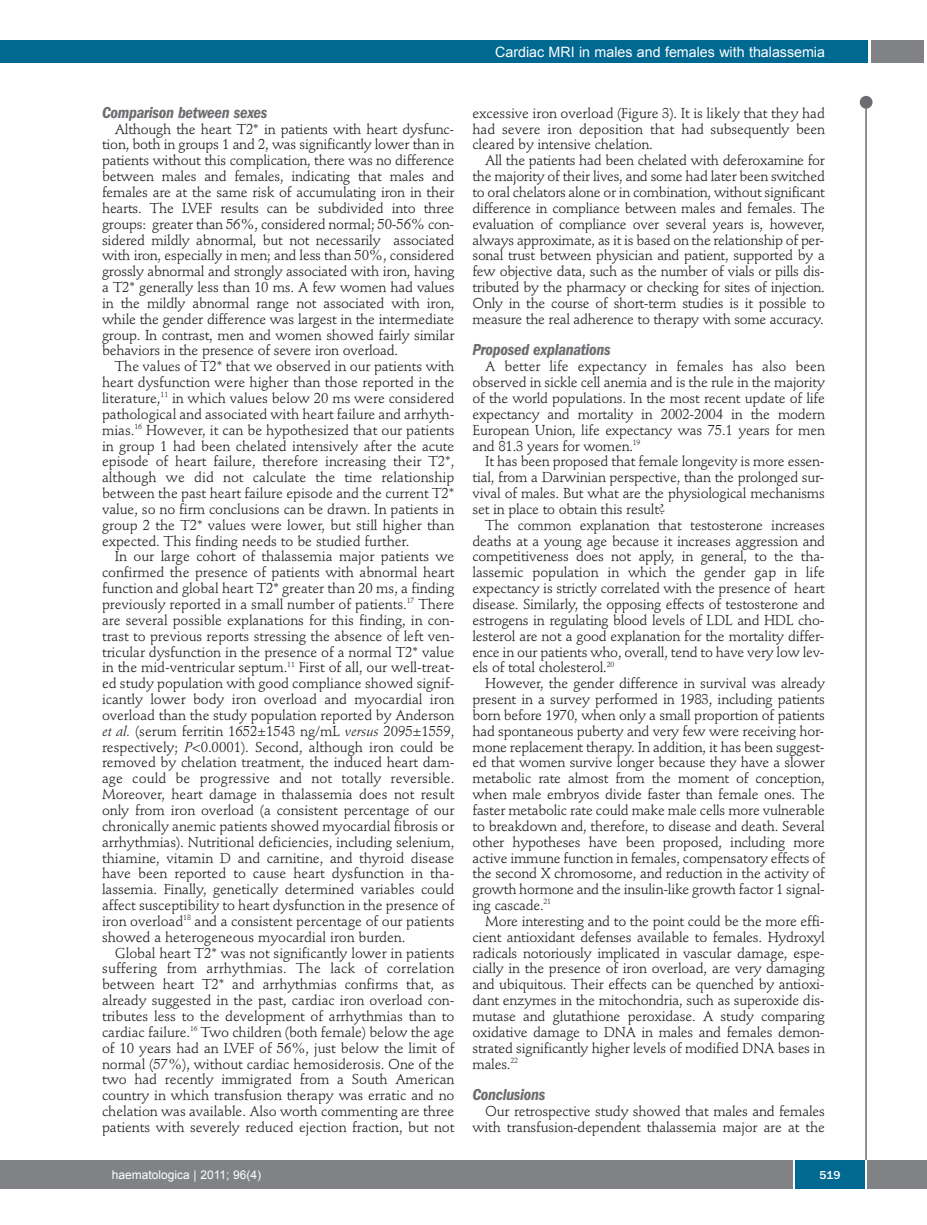
<style>
.page{position:relative;width:927px;height:1225px;background:#fff}
.page>*{position:absolute;margin:0;border:0;box-sizing:border-box;transform-origin:0 0}
.t1{font:italic 600 condensed 16.5px "Franklin Gothic";letter-spacing:-.015em;color:#6c6d70}
.t2{font:14.25px/15.9px "Stempel Schneidler";letter-spacing:-.015em;color:#231f20;text-align:justify}
.t3{font:14.25px "Arial";color:#fff}
.t4{font:12px "Arial";color:#fff}
.t5{font:500 12px "Franklin Gothic";color:#fff}
.s1{font-style:italic}
</style>
<div class="page">
<div style="left:860px;top:96px;width:12px;height:13px;background:#6c6d70;border-radius:50%"></div>
<hr style="left:865px;top:98px;width:2px;height:1062px;background:#6c6d70">
<div style="left:871px;top:40px;width:52px;height:22px;background:#808285"></div>
<div style="left:18px;top:40px;width:849px;height:22px;background:#006991"></div>
<div style="left:17px;top:1160px;width:910px;height:28px;background:#808285"></div>
<div style="left:795px;top:1160px;width:70px;height:28px;background:#006991"></div>
<hr style="left:793px;top:1160px;width:2px;height:28px;background:#fff">
<hr style="left:865px;top:1160px;width:2px;height:28px;background:#fff">
<div style="left:0;top:40px;width:19px;height:22px;background:#006991"></div>
<div style="left:0;top:1160px;width:18px;height:28px;background:#808285"></div>
<p class="t3" style="left:495px;top:44px;width:331px">Cardiac MRI in males and females with thalassemia</p>
<p class="t1" style="left:102px;top:106px;width:167px">Comparison between sexes</p>
<p class="t2" style="left:102px;top:122px;width:354px;text-indent:13px">Although the heart T2* in patients with heart dysfunc&shy;tion, both in groups 1 and 2, was significantly lower than in patients without this complication, there was no difference between males and females, indicating that males and females are at the same risk of accumulating iron in their hearts. The LVEF results can be subdivided into three groups: greater than 56%, considered normal; 50-56% con&shy;sidered mildly abnormal, but not necessarily associated with iron, especially in men; and less than 50%, considered grossly abnormal and strongly associated with iron, having a T2* generally less than 10 ms. A few women had values in the mildly abnormal range not associated with iron, while the gender difference was largest in the intermediate group. In contrast, men and women showed fairly similar behaviors in the presence of severe iron overload.</p>
<p class="t2" style="left:102px;top:360px;width:354px;text-indent:13px">The values of T2* that we observed in our patients with heart dysfunction were higher than those reported in the literature,<sup>11</sup> in which values below 20 ms were considered pathological and associated with heart failure and arrhyth&shy;mias.<sup>16</sup> However, it can be hypothesized that our patients in group 1 had been chelated intensively after the acute episode of heart failure, therefore increasing their T2*, although we did not calculate the time relationship between the past heart failure episode and the current T2* value, so no firm conclusions can be drawn. In patients in group 2 the T2* values were lower, but still higher than expected. This finding needs to be studied further.</p>
<p class="t2" style="left:102px;top:550px;width:354px;text-indent:13px">In our large cohort of thalassemia major patients we confirmed the presence of patients with abnormal heart function and global heart T2* greater than 20 ms, a finding previously reported in a small number of patients.<sup>17</sup> There are several possible explanations for this finding, in con&shy;trast to previous reports stressing the absence of left ven&shy;tricular dysfunction in the presence of a normal T2* value in the mid-ventricular septum.<sup>11</sup> First of all, our well-treat&shy;ed study population with good compliance showed signif&shy;icantly lower body iron overload and myocardial iron overload than the study population reported by Anderson <span class="s1">et al.</span> (serum ferritin 1652±1543 ng/mL <span class="s1">versus</span> 2095±1559, respectively; <span class="s1">P</span>&lt;0.0001). Second, although iron could be removed by chelation treatment, the induced heart dam&shy;age could be progressive and not totally reversible.<br>Moreover, heart damage in thalassemia does not result only from iron overload (a consistent percentage of our chronically anemic patients showed myocardial fibrosis or arrhythmias). Nutritional deficiencies, including selenium, thiamine, vitamin D and carnitine, and thyroid disease have been reported to cause heart dysfunction in tha&shy;lassemia. Finally, genetically determined variables could affect susceptibility to heart dysfunction in the presence of iron overload<sup>18</sup> and a consistent percentage of our patients showed a heterogeneous myocardial iron burden.</p>
<p class="t2" style="left:102px;top:946px;width:354px;text-indent:13px">Global heart T2* was not significantly lower in patients suffering from arrhythmias. The lack of correlation between heart T2* and arrhythmias confirms that, as already suggested in the past, cardiac iron overload con&shy;tributes less to the development of arrhythmias than to cardiac failure.<sup>16</sup> Two children (both female) below the age of 10 years had an LVEF of 56%, just below the limit of normal (57%), without cardiac hemosiderosis. One of the two had recently immigrated from a South American country in which transfusion therapy was erratic and no chelation was available. Also worth commenting are three patients with severely reduced ejection fraction, but not</p>
<p class="t2" style="left:472px;top:106px;width:354px">excessive iron overload (Figure 3). It is likely that they had had severe iron deposition that had subsequently been cleared by intensive chelation.</p>
<p class="t2" style="left:472px;top:154px;width:354px;text-indent:13px">All the patients had been chelated with deferoxamine for the majority of their lives, and some had later been switched to oral chelators alone or in combination, without significant difference in compliance between males and females. The evaluation of compliance over several years is, however, always approximate, as it is based on the relationship of per&shy;sonal trust between physician and patient, supported by a few objective data, such as the number of vials or pills dis&shy;tributed by the pharmacy or checking for sites of injection.<br>Only in the course of short-term studies is it possible to measure the real adherence to therapy with some accuracy.</p>
<p class="t1" style="left:472px;top:344px;width:140px">Proposed explanations</p>
<p class="t2" style="left:472px;top:360px;width:354px;text-indent:13px">A better life expectancy in females has also been observed in sickle cell anemia and is the rule in the majority of the world populations. In the most recent update of life expectancy and mortality in 2002-2004 in the modern European Union, life expectancy was 75.1 years for men and 81.3 years for women.<sup>19</sup></p>
<p class="t2" style="left:472px;top:455px;width:354px;text-indent:13px">It has been proposed that female longevity is more essen&shy;tial, from a Darwinian perspective, than the prolonged sur&shy;vival of males. But what are the physiological mechanisms set in place to obtain this result?</p>
<p class="t2" style="left:472px;top:518px;width:354px;text-indent:13px">The common explanation that testosterone increases deaths at a young age because it increases aggression and competitiveness does not apply, in general, to the tha&shy;lassemic population in which the gender gap in life expectancy is strictly correlated with the presence of heart disease. Similarly, the opposing effects of testosterone and estrogens in regulating blood levels of LDL and HDL cho&shy;lesterol are not a good explanation for the mortality differ&shy;ence in our patients who, overall, tend to have very low lev&shy;els of total cholesterol.<sup>20</sup></p>
<p class="t2" style="left:472px;top:677px;width:354px;text-indent:13px">However, the gender difference in survival was already present in a survey performed in 1983, including patients born before 1970, when only a small proportion of patients had spontaneous puberty and very few were receiving hor&shy;mone replacement therapy. In addition, it has been suggest&shy;ed that women survive longer because they have a slower metabolic rate almost from the moment of conception, when male embryos divide faster than female ones. The faster metabolic rate could make male cells more vulnerable to breakdown and, therefore, to disease and death. Several other hypotheses have been proposed, including more active immune function in females, compensatory effects of the second X chromosome, and reduction in the activity of growth hormone and the insulin-like growth factor 1 signal&shy;ing cascade.<sup>21</sup></p>
<p class="t2" style="left:472px;top:914px;width:354px;text-indent:13px">More interesting and to the point could be the more effi&shy;cient antioxidant defenses available to females. Hydroxyl radicals notoriously implicated in vascular damage, espe&shy;cially in the presence of iron overload, are very damaging and ubiquitous. Their effects can be quenched by antioxi&shy;dant enzymes in the mitochondria, such as superoxide dis&shy;mutase and glutathione peroxidase. A study comparing oxidative damage to DNA in males and females demon&shy;strated significantly higher levels of modified DNA bases in males.<sup>22</sup></p>
<p class="t1" style="left:472px;top:1088px;width:74px">Conclusions</p>
<p class="t2" style="left:472px;top:1104px;width:354px;text-align:right">Our retrospective study showed that males and females with transfusion-dependent thalassemia major are at the</p>
<p class="t4" style="left:112px;top:1168px;width:151px">haematologica | 2011; 96(4)</p>
<p class="t5" style="left:819px;top:1171px;width:23px">519</p>
</div>
